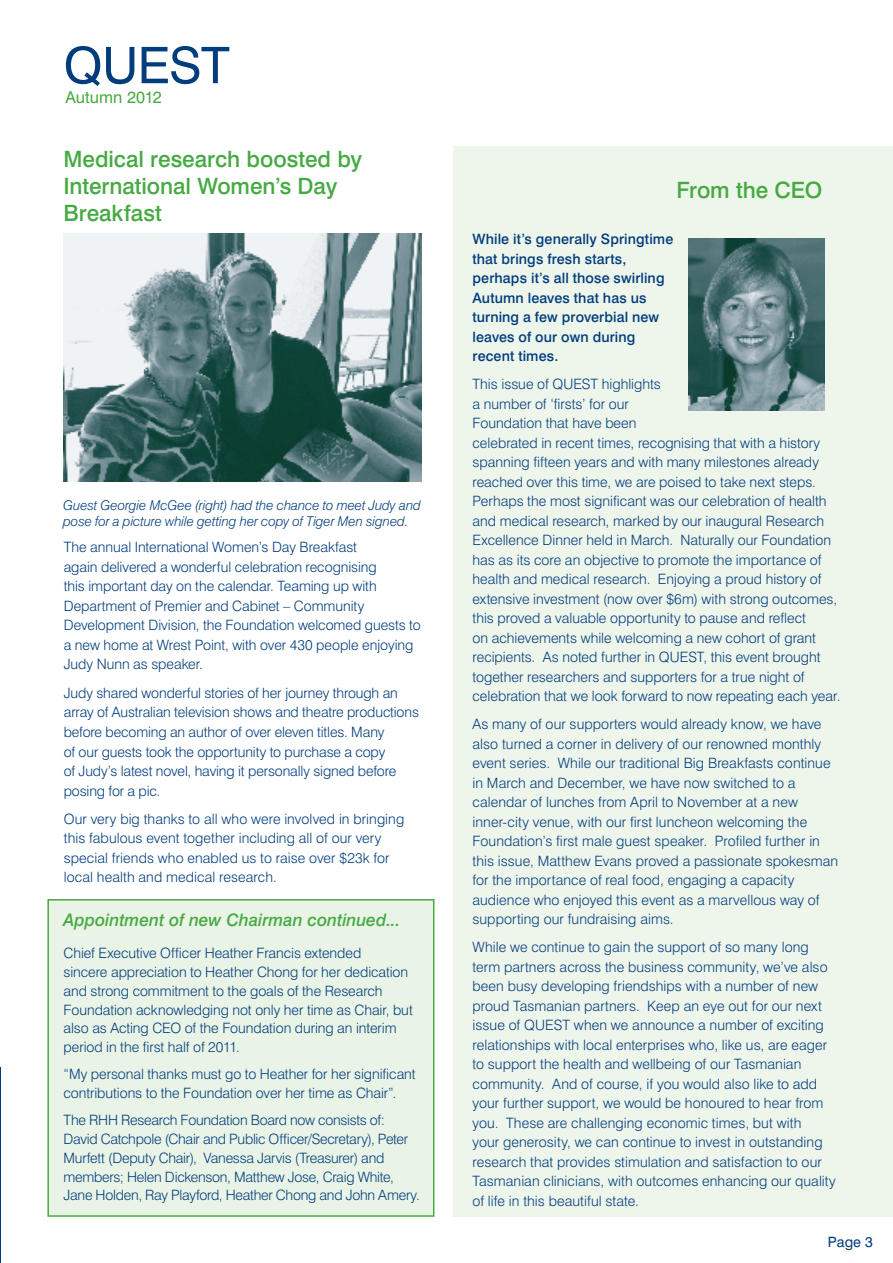
<style>
.page{position:relative;width:893px;height:1263px;background:#fff}
.page>*{position:absolute;margin:0;border:0;box-sizing:border-box;transform-origin:0 0}
.t1{font:50.4px "Swiss 721 BT";letter-spacing:-.01em;color:#013d7d}
.t2{font:500 22.5px/27px "Swiss 721 BT";color:#46aa42}
.t3{font:italic 500 17.25px "Swiss 721 BT";color:#46aa42}
.t4{font:16.35px "Swiss 721 BT";color:#46aa42}
.t5{font:300 14.25px/19.5px "Swiss 721 BT";color:#013d7d}
.t6{font:300 14.25px/18.8px "Swiss 721 BT";letter-spacing:-.02em;color:#013d7d}
.t7{font:500 14.25px/19.5px "Swiss 721 BT";letter-spacing:.01em;color:#013d7d}
.t8{font:14.25px "Swiss 721 BT";color:#013d7d}
.t9{font:italic 300 13.5px/16.5px "Swiss 721 BT";letter-spacing:-.005em;color:#013d7d}
</style>
<div class="page">
<hr style="left:0;top:1067px;width:1px;height:196px;background:#013d7d">
<div style="left:454px;top:146px;width:439px;height:1071px;background:#eef5eb"></div>
<div style="left:47px;top:899px;width:387px;height:318px;background:#eaf4e6;border:2px solid #46aa42"></div>
<img style="left:63px;top:233px;width:358px;height:249px">
<img style="left:689px;top:238px;width:136px;height:172px">
<h1 class="t1" style="left:64px;top:35px;width:168px">QUEST</h1>
<p class="t4" style="left:65px;top:87px;width:98px">Autumn 2012</p>
<h2 class="t2" style="left:63px;top:145px;width:300px">Medical research boosted by<br>International Women’s Day<br>Breakfast</h2>
<p class="t9" style="left:63px;top:497px;width:359px">Guest Georgie McGee (right) had the chance to meet Judy and pose for a picture while getting her copy of Tiger Men signed.</p>
<p class="t5" style="left:64px;top:537px;width:358px">The annual International Women’s Day Breakfast<br>again delivered a wonderful celebration recognising<br>this important day on the calendar. Teaming up with Department of Premier and Cabinet – Community Development Division, the Foundation welcomed guests to a new home at Wrest Point, with over 430 people enjoying Judy Nunn as speaker.</p>
<p class="t5" style="left:64px;top:683px;width:357px">Judy shared wonderful stories of her journey through an array of Australian television shows and theatre productions before becoming an author of over eleven titles. Many<br>of our guests took the opportunity to purchase a copy<br>of Judy’s latest novel, having it personally signed before posing for a pic.</p>
<p class="t5" style="left:64px;top:809px;width:342px">Our very big thanks to all who were involved in bringing this fabulous event together including all of our very special friends who enabled us to raise over $23k for local health and medical research.</p>
<p class="t3" style="left:64px;top:910px;width:338px">Appointment of new Chairman continued...</p>
<p class="t5" style="left:64px;top:944px;width:351px;line-height:18.8px">Chief Executive Officer Heather Francis extended<br>sincere appreciation to Heather Chong for her dedication and strong commitment to the goals of the Research Foundation acknowledging not only her time as Chair, but also as Acting CEO of the Foundation during an interim period in the first half of 2011.</p>
<p class="t5" style="left:64px;top:1065px;width:354px;line-height:18.8px">“My personal thanks must go to Heather for her significant contributions to the Foundation over her time as Chair”.</p>
<p class="t6" style="left:64px;top:1111px;width:358px">The RHH Research Foundation Board now consists of:<br>David Catchpole (Chair and Public Officer/Secretary), Peter Murfett (Deputy Chair), Vanessa Jarvis (Treasurer) and members; Helen Dickenson, Matthew Jose, Craig White, Jane Holden, Ray Playford, Heather Chong and John Amery.</p>
<h2 class="t2" style="left:676px;top:176px;width:147px">From the CEO</h2>
<p class="t7" style="left:472px;top:230px;width:202px">While it’s generally Springtime that brings fresh starts, perhaps it’s all those swirling<br>Autumn leaves that has us turning a few proverbial new leaves of our own during recent times.</p>
<p class="t5" style="left:472px;top:374px;width:101px">This issue of Quest</p>
<p class="t5" style="left:472px;top:374px;width:366px;text-indent:129px">highlights<br>a number of ‘firsts’ for our<br>Foundation that have been<br>celebrated in recent times, recognising that with a history spanning fifteen years and with many milestones already reached over this time, we are poised to take next steps.<br>Perhaps the most significant was our celebration of health and medical research, marked by our inaugural Research Excellence Dinner held in March. Naturally our Foundation has as its core an objective to promote the importance of health and medical research. Enjoying a proud history of extensive investment (now over $6m) with strong outcomes, this proved a valuable opportunity to pause and reflect<br>on achievements while welcoming a new cohort of grant recipients. As noted further in Quest</p>
<p class="t5" style="left:472px;top:647px;width:369px;text-indent:231px">, this event brought together researchers and supporters for a true night of celebration that we look forward to now repeating each year.</p>
<p class="t5" style="left:472px;top:714px;width:367px">As many of our supporters would already know, we have also turned a corner in delivery of our renowned monthly event series. While our traditional Big Breakfasts continue in March and December, we have now switched to a calendar of lunches from April to November at a new inner-city venue, with our first luncheon welcoming the Foundation’s first male guest speaker. Profiled further in this issue, Matthew Evans proved a passionate spokesman for the importance of real food, engaging a capacity audience who enjoyed this event as a marvellous way of supporting our fundraising aims.</p>
<p class="t5" style="left:472px;top:937px;width:357px">While we continue to gain the support of so many long term partners across the business community, we’ve also been busy developing friendships with a number of new proud Tasmanian partners. Keep an eye out for our next issue of Quest</p>
<p class="t5" style="left:472px;top:1015px;width:365px;text-indent:101px">when we announce a number of exciting relationships with local enterprises who, like us, are eager to support the health and wellbeing of our Tasmanian community. And of course, if you would also like to add your further support, we would be honoured to hear from you. These are challenging economic times, but with<br>your generosity, we can continue to invest in outstanding research that provides stimulation and satisfaction to our Tasmanian clinicians, with outcomes enhancing our quality of life in this beautiful state.</p>
<p class="t8" style="left:828px;top:1233px;width:46px">Page 3</p>
</div>
